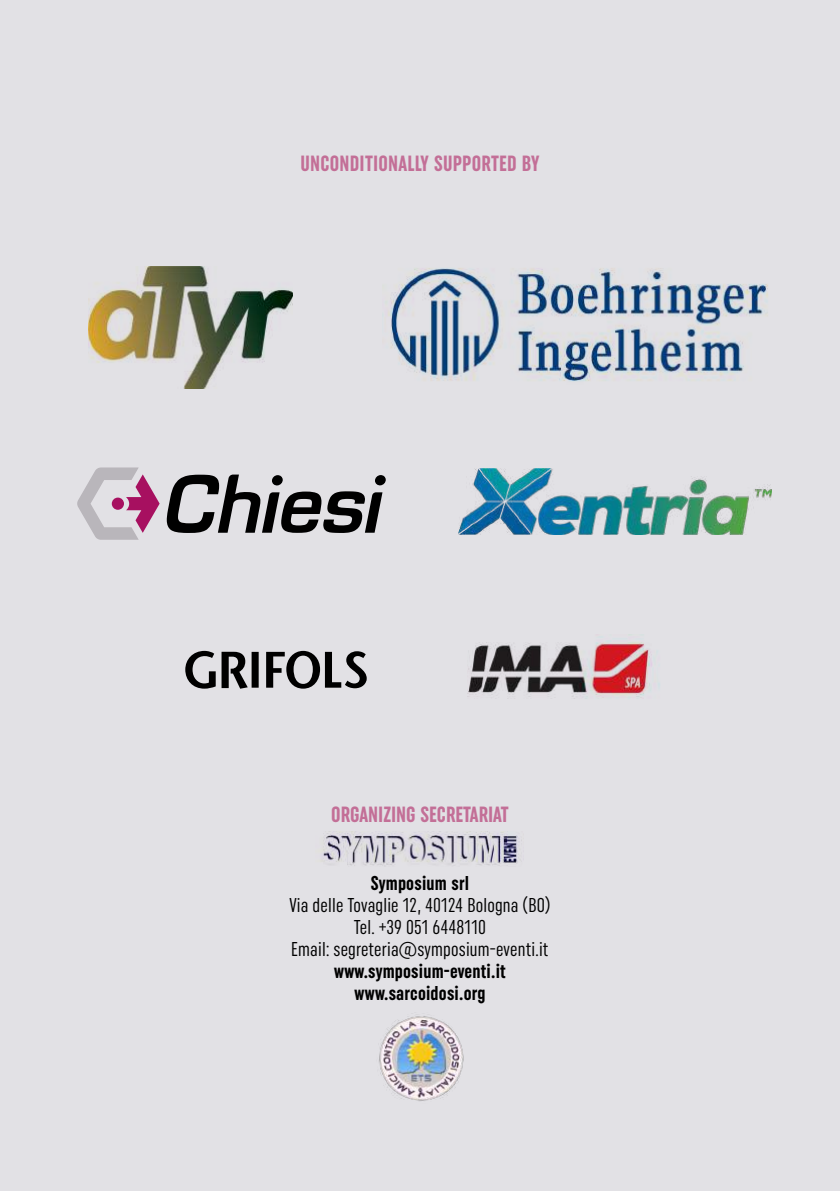
<style>
.page{position:relative;width:840px;height:1191px;background:#fff}
.page>*{position:absolute;margin:0;border:0;box-sizing:border-box;transform-origin:0 0}
.t1{font:700 extra-condensed 22px "Uniform";letter-spacing:.005em;color:#c36f97}
.t2{font:extra-condensed 20px/22px "Uniform";letter-spacing:.01em;color:#000;text-align:center}
.t3{font:700 extra-condensed 20px/22px "Uniform";letter-spacing:.01em;color:#000;text-align:center}
</style>
<div class="page">
<div style="left:0;top:0;width:839px;height:1191px;background:#e2e1e5"></div>
<img style="left:379px;top:1016px;width:85px;height:85px">
<img style="left:321px;top:831px;width:201px;height:35px">
<img style="left:388px;top:268px;width:380px;height:114px">
<img style="left:88px;top:267px;width:204px;height:121px">
<img style="left:458px;top:468px;width:312px;height:66px">
<img style="left:467px;top:634px;width:193px;height:65px">
<svg style="left:77px;top:467px;width:82px;height:73px"></svg>
<svg style="left:112px;top:497px;width:12px;height:13px"></svg>
<svg style="left:167px;top:474px;width:215px;height:59px"></svg>
<div style="left:272px;top:475px;width:10px;height:11px;background:#000;border-radius:50%"></div>
<div style="left:374px;top:475px;width:11px;height:10px;background:#000;border-radius:50%"></div>
<svg style="left:185px;top:651px;width:181px;height:37px"></svg>
<p class="t1" style="left:300px;top:151px;width:240px">UNCONDITIONALLY SUPPORTED BY</p>
<p class="t1" style="left:331px;top:802px;width:179px">ORGANIZING SECRETARIAT</p>
<p class="t3" style="left:370px;top:872px;width:100px">Symposium srl</p>
<p class="t2" style="left:289px;top:894px;width:262px">Via delle Tovaglie 12, 40124 Bologna (BO)<br>Tel. +39 051 6448110<br>Email: segreteria@symposium-eventi.it</p>
<p class="t3" style="left:334px;top:960px;width:173px">www.symposium-eventi.it www.sarcoidosi.org</p>
</div>
